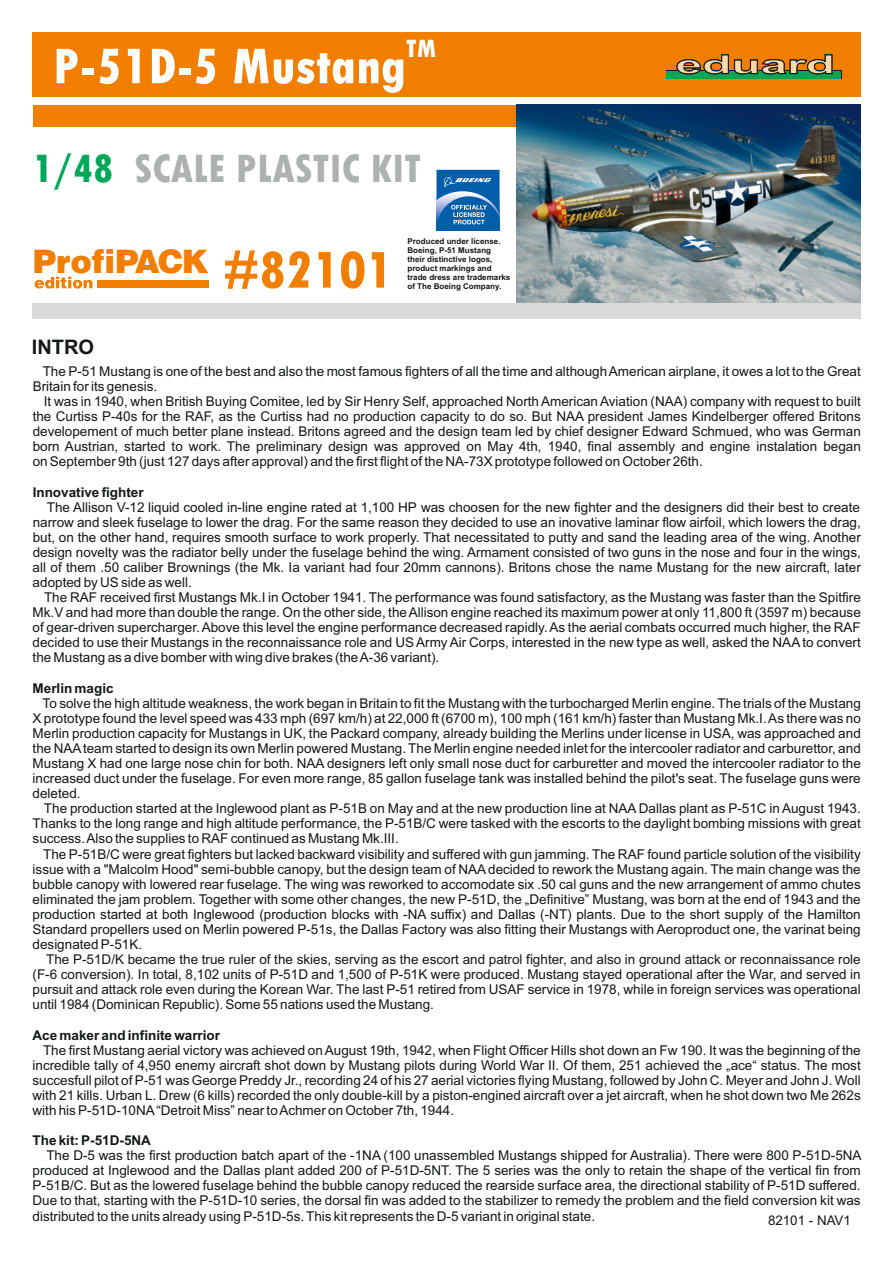
<style>
.page{position:relative;width:893px;height:1263px;background:#fff}
.page>*{position:absolute;margin:0;border:0;box-sizing:border-box;transform-origin:0 0}
.t1{font:800 condensed 54.45px "Tw Cen";color:#f27e00}
.t2{font:800 condensed 52.8px "Tw Cen";color:#fff}
.t3{font:800 condensed 41.7px "Tw Cen";color:#afb0b0}
.t4{font:32.25px "Switzerland Black EE";color:#f27e00}
.t5{font:800 condensed 26.4px "Tw Cen";color:#fff}
.t6{font:700 20.1px "Arial";color:#151616}
.t7{font:13.5px/15.1px "Arial";color:#151616;text-align:justify}
.t8{font:700 13.5px "Arial";color:#151616}
.t9{font:13.35px "Arial";color:#151616}
.t10{font:700 7.95px/9px "Arial";color:#151616}
.s1{color:#00a759}
</style>
<div class="page">
<div style="left:33px;top:105px;width:819px;height:22px;background:#f27e00"></div>
<div style="left:33px;top:32px;width:828px;height:64px;background:#f27e00"></div>
<svg style="left:666px;top:71px;width:176px;height:8px"></svg>
<svg style="left:676px;top:54px;width:156px;height:20px"></svg>
<svg style="left:35px;top:277px;width:57px;height:12px"></svg>
<div style="left:97px;top:281px;width:112px;height:7px;background:#f27e00"></div>
<div style="left:33px;top:303px;width:828px;height:16px;background:#d9d9da"></div>
<img style="left:516px;top:104px;width:345px;height:199px">
<svg style="left:436px;top:169px;width:64px;height:62px"></svg>
<svg style="left:436px;top:170px;width:64px;height:60px;background:#307ab7"></svg>
<h3 class="t5" style="left:406px;top:39px;width:32px">TM</h3>
<h2 class="t2" style="left:53px;top:47px;width:355px">P-51D-5 Mustang</h2>
<h3 class="t3" style="left:33px;top:153px;width:390px"><span class="s1">1/48</span> SCALE PLASTIC KIT</h3>
<h3 class="t4" style="left:33px;top:241px;width:178px">ProfiPACK</h3>
<h1 class="t1" style="left:223px;top:250px;width:171px">#82101</h1>
<h3 class="t6" style="left:32px;top:339px;width:64px">INTRO</h3>
<p class="t10" style="left:407px;top:237px;width:104px">Produced under license.<br>Boeing, P-51 Mustang their distinctive logos, product markings and trade dress are trademarks of The Boeing Company.</p>
<p class="t7" style="left:33px;top:365px;width:830px;text-indent:10px">The P-51 Mustang is one of the best and also the most famous fighters of all the time and although American airplane, it owes a lot to the Great<br>Britain for its genesis.</p>
<p class="t7" style="left:33px;top:395px;width:830px;text-indent:11px">It was in 1940, when British Buying Comitee, led by Sir Henry Self, approached North American Aviation (NAA) company with request to built the Curtiss P-40s for the RAF, as the Curtiss had no production capacity to do so. But NAA president James Kindelberger offered Britons developement of much better plane instead. Britons agreed and the design team led by chief designer Edward Schmued, who was German born Austrian, started to work. The preliminary design was approved on May 4th, 1940, final assembly and engine instalation began on September 9th (just 127 days after approval) and the first flight of the NA-73X prototype followed on October 26th.</p>
<p class="t8" style="left:33px;top:487px;width:113px">Innovative fighter</p>
<p class="t7" style="left:33px;top:500px;width:830px;text-indent:14px">The Allison V-12 liquid cooled in-line engine rated at 1,100 HP was choosen for the new fighter and the designers did their best to create narrow and sleek fuselage to lower the drag. For the same reason they decided to use an inovative laminar flow airfoil, which lowers the drag, but, on the other hand, requires smooth surface to work properly. That necessitated to putty and sand the leading area of the wing. Another design novelty was the radiator belly under the fuselage behind the wing. Armament consisted of two guns in the nose and four in the wings, all of them .50 caliber Brownings (the Mk. Ia variant had four 20mm cannons). Britons chose the name Mustang for the new aircraft, later adopted by US side as well.</p>
<p class="t7" style="left:33px;top:591px;width:830px;text-indent:11px">The RAF received first Mustangs Mk.I in October 1941. The performance was found satisfactory, as the Mustang was faster than the Spitfire Mk.V and had more than double the range. On the other side, the Allison engine reached its maximum power at only 11,800 ft (3597 m) because of gear-driven supercharger. Above this level the engine performance decreased rapidly. As the aerial combats occurred much higher, the RAF decided to use their Mustangs in the reconnaissance role and US Army Air Corps, interested in the new type as well, asked the NAA to convert the Mustang as a dive bomber with wing dive brakes (the A-36 variant).</p>
<p class="t8" style="left:33px;top:683px;width:83px">Merlin magic</p>
<p class="t7" style="left:33px;top:697px;width:830px;text-indent:10px">To solve the high altitude weakness, the work began in Britain to fit the Mustang with the turbocharged Merlin engine. The trials of the Mustang X prototype found the level speed was 433 mph (697 km/h) at 22,000 ft (6700 m), 100 mph (161 km/h) faster than Mustang Mk.I. As there was no Merlin production capacity for Mustangs in UK, the Packard company, already building the Merlins under license in USA, was approached and the NAAteam started to design its own Merlin powered Mustang. The Merlin engine needed inlet for the intercooler radiator and carburettor, and Mustang X had one large nose chin for both. NAA designers left only small nose duct for carburetter and moved the intercooler radiator to the increased duct under the fuselage. For even more range, 85 gallon fuselage tank was installed behind the pilot's seat. The fuselage guns were deleted.</p>
<p class="t7" style="left:33px;top:802px;width:830px;text-indent:11px">The production started at the Inglewood plant as P-51B on May and at the new production line at NAA Dallas plant as P-51C in August 1943.<br>Thanks to the long range and high altitude performance, the P-51B/C were tasked with the escorts to the daylight bombing missions with great success. Also the supplies to RAF continued as Mustang Mk.III.</p>
<p class="t7" style="left:33px;top:847px;width:830px;text-indent:11px">The P-51B/C were great fighters but lacked backward visibility and suffered with gun jamming. The RAF found particle solution of the visibility issue with a "Malcolm Hood" semi-bubble canopy, but the design team of NAAdecided to rework the Mustang again. The main change was the bubble canopy with lowered rear fuselage. The wing was reworked to accomodate six .50 cal guns and the new arrangement of ammo chutes eliminated the jam problem. Together with some other changes, the new P-51D, the „Definitive” Mustang, was born at the end of 1943 and the production started at both Inglewood (production blocks with -NA suffix) and Dallas (-NT) plants. Due to the short supply of the Hamilton Standard propellers used on Merlin powered P-51s, the Dallas Factory was also fitting their Mustangs with Aeroproduct one, the varinat being designated P-51K.</p>
<p class="t7" style="left:33px;top:953px;width:830px;text-indent:14px">The P-51D/K became the true ruler of the skies, serving as the escort and patrol fighter, and also in ground attack or reconnaissance role (F-6 conversion). In total, 8,102 units of P-51D and 1,500 of P-51K were produced. Mustang stayed operational after the War, and served in pursuit and attack role even during the Korean War. The last P-51 retired from USAF service in 1978, while in foreign services was operational until 1984 (Dominican Republic). Some 55 nations used the Mustang.</p>
<p class="t8" style="left:33px;top:1030px;width:189px">Ace maker and infinite warrior</p>
<p class="t7" style="left:33px;top:1043px;width:830px;text-indent:11px">The first Mustang aerial victory was achieved on August 19th, 1942, when Flight Officer Hills shot down an Fw 190. It was the beginning of the incredible tally of 4,950 enemy aircraft shot down by Mustang pilots during World War II. Of them, 251 achieved the „ace“ status. The most succesfull pilot of P-51 was George Preddy Jr., recording 24 of his 27 aerial victories flying Mustang, followed by John C. Meyer and John J. Woll with 21 kills. Urban L. Drew (6 kills) recorded the only double-kill by a piston-engined aircraft over a jet aircraft, when he shot down two Me 262s with his P-51D-10NA“Detroit Miss” near to Achmer on October 7th, 1944.</p>
<p class="t8" style="left:33px;top:1135px;width:120px">The kit: P-51D-5NA</p>
<p class="t7" style="left:33px;top:1149px;width:831px;text-indent:14px">The D-5 was the first production batch apart of the -1NA (100 unassembled Mustangs shipped for Australia). There were 800 P-51D-5NA produced at Inglewood and the Dallas plant added 200 of P-51D-5NT. The 5 series was the only to retain the shape of the vertical fin from P-51B/C. But as the lowered fuselage behind the bubble canopy reduced the rearside surface area, the directional stability of P-51D suffered.<br>Due to that, starting with the P-51D-10 series, the dorsal fin was added to the stabilizer to remedy the problem and the field conversion kit was distributed to the units already using P-51D-5s. This kit represents the D-5 variant in original state.</p>
<p class="t9" style="left:768px;top:1216px;width:84px">82101 - NAV1</p>
</div>
